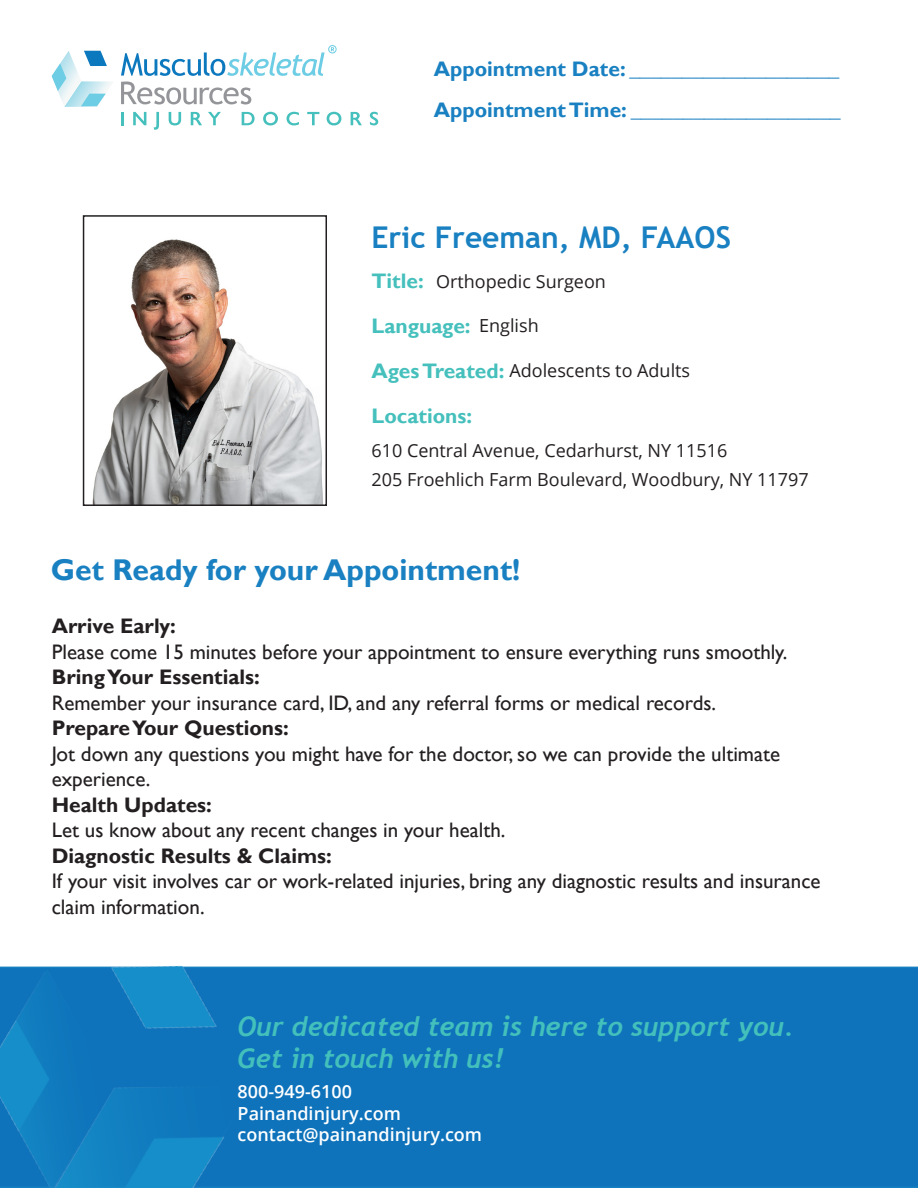
<style>
.page{position:relative;width:918px;height:1188px;background:#fff}
.page>*{position:absolute;margin:0;border:0;box-sizing:border-box;transform-origin:0 0}
.t1{font:700 30px "Gill Sans";color:#1980c1}
.t2{font:700 30px "Trebuchet MS";color:#1980c1}
.t3{font:italic 700 27px "Trebuchet";color:#43c0bc}
.t4{font:21px/25.5px "Gill Sans";color:#231f20}
.t5{font:700 21px "Gill Sans";color:#1980c1}
.t6{font:700 21px "Gill Sans";color:#45c0bc}
.t7{font:700 21px "Gill Sans";color:#231f20}
.t8{font:18px "Open Sans";color:#231f20}
.t9{font:600 18px "Open Sans";color:#fff}
.s1{font-weight:700}
</style>
<div class="page">
<div style="left:255px;top:967px;width:663px;height:221px;background:#0e73bb"></div>
<img style="left:0;top:965px;width:255px;height:223px">
<img style="left:92px;top:239px;width:231px;height:264px">
<div style="left:83px;top:215px;width:244px;height:291px;border:2px solid #231f20"></div>
<svg style="left:52px;top:51px;width:59px;height:56px"></svg>
<svg style="left:121px;top:82px;width:130px;height:22px"></svg>
<svg style="left:121px;top:45px;width:216px;height:31px"></svg>
<svg style="left:121px;top:112px;width:2px;height:13px"></svg>
<svg style="left:133px;top:112px;width:13px;height:13px"></svg>
<svg style="left:154px;top:112px;width:5px;height:18px"></svg>
<svg style="left:169px;top:112px;width:12px;height:13px"></svg>
<svg style="left:191px;top:112px;width:11px;height:13px"></svg>
<svg style="left:208px;top:112px;width:13px;height:13px"></svg>
<svg style="left:242px;top:112px;width:13px;height:13px"></svg>
<svg style="left:263px;top:112px;width:15px;height:13px"></svg>
<svg style="left:287px;top:112px;width:12px;height:13px"></svg>
<svg style="left:307px;top:112px;width:12px;height:13px"></svg>
<svg style="left:327px;top:112px;width:14px;height:13px"></svg>
<svg style="left:351px;top:112px;width:11px;height:13px"></svg>
<svg style="left:370px;top:112px;width:8px;height:13px"></svg>
<p class="t5" style="left:434px;top:56px;width:407px">Appointment Date: ____________________</p>
<p class="t5" style="left:434px;top:97px;width:408px">Appointment Time: ____________________</p>
<p class="t2" style="left:372px;top:219px;width:361px">Eric Freeman, MD, FAAOS</p>
<p class="t6" style="left:372px;top:269px;width:54px">Title:</p>
<p class="t8" style="left:436px;top:269px;width:171px">Orthopedic Surgeon</p>
<p class="t6" style="left:372px;top:313px;width:101px">Language:</p>
<p class="t8" style="left:479px;top:314px;width:61px">English</p>
<p class="t6" style="left:372px;top:358px;width:134px">Ages Treated:</p>
<p class="t8" style="left:509px;top:358px;width:182px">Adolescents to Adults</p>
<p class="t6" style="left:372px;top:403px;width:102px">Locations:</p>
<p class="t8" style="left:372px;top:438px;width:357px">610 Central Avenue, Cedarhurst, NY 11516</p>
<p class="t8" style="left:372px;top:467px;width:439px">205 Froehlich Farm Boulevard, Woodbury, NY 11797</p>
<p class="t1" style="left:51px;top:551px;width:471px">Get Ready for your Appointment!</p>
<p class="t7" style="left:52px;top:614px;width:126px">Arrive Early:</p>
<p class="t4" style="left:52px;top:639px;width:737px">Please come 15 minutes before your appointment to ensure everything runs smoothly.<br><span class="s1">Bring Your Essentials:</span></p>
<p class="t4" style="left:52px;top:690px;width:666px">Remember your insurance card, ID, and any referral forms or medical records.<br><span class="s1">Prepare Your Questions:</span></p>
<p class="t4" style="left:52px;top:741px;width:730px">Jot down any questions you might have for the doctor, so we can provide the ultimate experience.<br><span class="s1">Health Updates:</span></p>
<p class="t4" style="left:52px;top:818px;width:455px">Let us know about any recent changes in your health.<br><span class="s1">Diagnostic Results &amp; Claims:</span></p>
<p class="t4" style="left:52px;top:869px;width:770px">If your visit involves car or work-related injuries, bring any diagnostic results and insurance claim information.</p>
<p class="t3" style="left:238px;top:1009px;width:558px">Our dedicated team is here to support you.</p>
<p class="t3" style="left:238px;top:1041px;width:268px">Get in touch with us!</p>
<p class="t9" style="left:238px;top:1079px;width:116px">800-949-6100</p>
<p class="t9" style="left:238px;top:1101px;width:165px">Painandinjury.com</p>
<p class="t9" style="left:238px;top:1122px;width:246px">contact@painandinjury.com</p>
</div>
